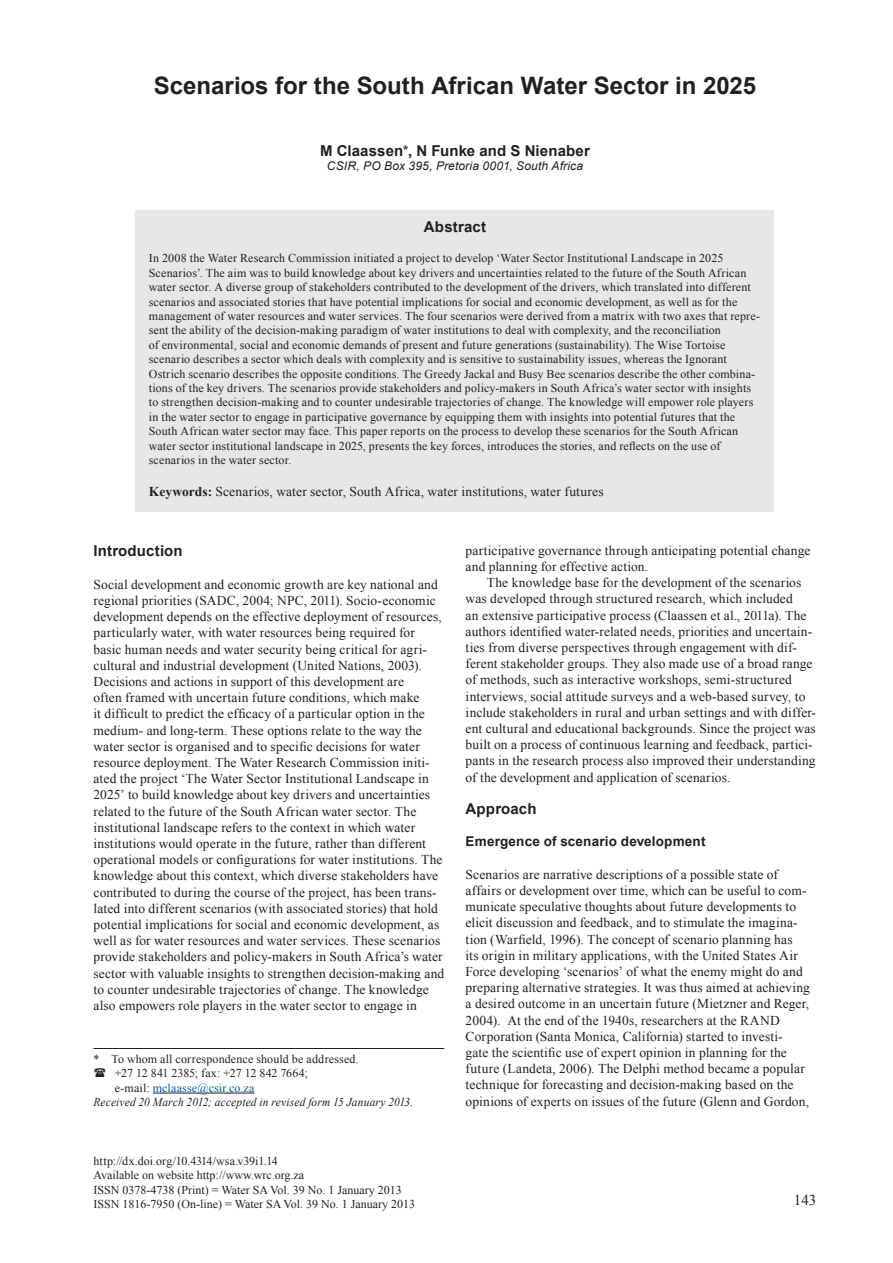
<style>
.page{position:relative;width:893px;height:1263px;background:#fff}
.page>*{position:absolute;margin:0;border:0;box-sizing:border-box;transform-origin:0 0}
.Headline{font:700 24px "Arial";color:#231f20}
.Author{font:700 15px "Arial";letter-spacing:.01em;color:#231f20}
.Subhead_1{font:700 15px "Arial";letter-spacing:.01em;color:#231f20}
.t1{font:15px "Times New Roman";color:#231f20}
.Body_text_no_indent{font:13.5px/16.2px "Times New Roman";letter-spacing:.01em;color:#231f20}
.Body_Text{font:13.5px/16.2px "Times New Roman";letter-spacing:.01em;color:#231f20}
.Keywords{font:13.5px "Times New Roman";letter-spacing:.015em;color:#231f20}
.Subhead_2{font:700 13.5px "Arial";letter-spacing:.01em;color:#231f20}
.Abstract{font:12px/14.4px "Times New Roman";letter-spacing:.015em;color:#231f20}
.Body_text_2{font:12px "Times New Roman";letter-spacing:.01em;color:#231f20}
.Body_text_2-2{font:italic 12px "Times New Roman";letter-spacing:.015em;color:#231f20;scale:.95 1}
.Address{font:italic 12px "Arial";letter-spacing:.015em;color:#231f20}
.Body_text_2-3{font:12px "Times New Roman";letter-spacing:.015em;color:#015aaa}
.s1{font-weight:400}
.s2{font-weight:700}
.s3{color:#231f20}
</style>
<div class="page">
<div style="left:135px;top:210px;width:638px;height:302px;background:#e6e7e9"></div>
<hr style="left:153px;top:1093px;width:101px;height:1px;background:#231f20">
<hr style="left:94px;top:1048px;width:350px;height:1px;background:#231f20">
<p class="Headline" style="left:154px;top:70px;width:604px">Scenarios for the South African Water Sector in 2025</p>
<p class="Author" style="left:320px;top:141px;width:271px">M Claassen<span class="s1">*</span>, N Funke and S Nienaber</p>
<p class="Address" style="left:327px;top:158px;width:258px">CSIR, PO Box 395, Pretoria 0001, South Africa</p>
<p class="Author" style="left:424px;top:216px;width:64px">Abstract</p>
<p class="Abstract" style="left:149px;top:251px;width:613px">In 2008 the Water Research Commission initiated a project to develop ‘Water Sector Institutional Landscape in 2025<br>Scenarios’. The aim was to build knowledge about key drivers and uncertainties related to the future of the South African water sector. A diverse group of stakeholders contributed to the development of the drivers, which translated into different scenarios and associated stories that have potential implications for social and economic development, as well as for the management of water resources and water services. The four scenarios were derived from a matrix with two axes that repre&shy;sent the ability of the decision-making paradigm of water institutions to deal with complexity, and the reconciliation<br>of environmental, social and economic demands of present and future generations (sustainability). The Wise Tortoise scenario describes a sector which deals with complexity and is sensitive to sustainability issues, whereas the Ignorant Ostrich scenario describes the opposite conditions. The Greedy Jackal and Busy Bee scenarios describe the other combina&shy;tions of the key drivers. The scenarios provide stakeholders and policy-makers in South Africa’s water sector with insights to strengthen decision-making and to counter undesirable trajectories of change. The knowledge will empower role players in the water sector to engage in participative governance by equipping them with insights into potential futures that the South African water sector may face. This paper reports on the process to develop these scenarios for the South African water sector institutional landscape in 2025, presents the key forces, introduces the stories, and reflects on the use of scenarios in the water sector.</p>
<p class="Keywords" style="left:149px;top:483px;width:456px"><span class="s2">Keywords:</span> Scenarios, water sector, South Africa, water institutions, water futures</p>
<p class="Subhead_1" style="left:94px;top:541px;width:91px">Introduction</p>
<p class="Body_text_no_indent" style="left:94px;top:576px;width:352px">Social development and economic growth are key national and regional priorities (SADC, 2004; NPC, 2011). Socio-economic development depends on the effective deployment of resources, particularly water, with water resources being required for basic human needs and water security being critical for agri&shy;cultural and industrial development (United Nations, 2003).<br>Decisions and actions in support of this development are<br>often framed with uncertain future conditions, which make<br>it difficult to predict the efficacy of a particular option in the medium- and long-term. These options relate to the way the water sector is organised and to specific decisions for water resource deployment. The Water Research Commission initi&shy;ated the project ‘The Water Sector Institutional Landscape in 2025’ to build knowledge about key drivers and uncertainties related to the future of the South African water sector. The institutional landscape refers to the context in which water institutions would operate in the future, rather than different operational models or configurations for water institutions. The knowledge about this context, which diverse stakeholders have contributed to during the course of the project, has been trans&shy;lated into different scenarios (with associated stories) that hold potential implications for social and economic development, as well as for water resources and water services. These scenarios provide stakeholders and policy-makers in South Africa’s water sector with valuable insights to strengthen decision-making and to counter undesirable trajectories of change. The knowledge also empowers role players in the water sector to engage in</p>
<p class="Body_text_2" style="left:94px;top:1051px;width:267px">* To whom all correspondence should be addressed.</p>
<p class="Body_text_2" style="left:115px;top:1065px;width:194px">+27 12 841 2385; fax: +27 12 842 7664;</p>
<p class="Body_text_2-3" style="left:115px;top:1080px;width:141px"><span class="s3">e-mail:</span> mclaasse@csir.co.za</p>
<p class="Body_text_2-2" style="left:94px;top:1094px;width:338px">Received 20 March 2012; accepted in revised form 15 January 2013.</p>
<p class="Body_text_no_indent" style="left:466px;top:542px;width:346px">participative governance through anticipating potential change and planning for effective action.</p>
<p class="Body_Text" style="left:466px;top:574px;width:352px;text-indent:21px">The knowledge base for the development of the scenarios was developed through structured research, which included<br>an extensive participative process (Claassen et al., 2011a). The authors identified water-related needs, priorities and uncertain&shy;ties from diverse perspectives through engagement with dif&shy;ferent stakeholder groups. They also made use of a broad range of methods, such as interactive workshops, semi-structured interviews, social attitude surveys and a web-based survey, to include stakeholders in rural and urban settings and with differ&shy;ent cultural and educational backgrounds. Since the project was built on a process of continuous learning and feedback, partici&shy;pants in the research process also improved their understanding of the development and application of scenarios.</p>
<p class="Subhead_1" style="left:466px;top:799px;width:72px">Approach</p>
<p class="Subhead_2" style="left:466px;top:833px;width:241px">Emergence of scenario development</p>
<p class="Body_text_no_indent" style="left:466px;top:866px;width:346px">Scenarios are narrative descriptions of a possible state of affairs or development over time, which can be useful to com&shy;municate speculative thoughts about future developments to elicit discussion and feedback, and to stimulate the imagina&shy;tion (Warfield, 1996). The concept of scenario planning has<br>its origin in military applications, with the United States Air Force developing ‘scenarios’ of what the enemy might do and preparing alternative strategies. It was thus aimed at achieving a desired outcome in an uncertain future (Mietzner and Reger, 2004). At the end of the 1940s, researchers at the RAND Corporation (Santa Monica, California) started to investi-<br>gate the scientific use of expert opinion in planning for the future (Landeta, 2006). The Delphi method became a popular technique for forecasting and decision-making based on the opinions of experts on issues of the future (Glenn and Gordon,</p>
<p class="Body_text_2" style="left:94px;top:1153px;width:186px">http://dx.doi.org/10.4314/wsa.v39i1.14</p>
<p class="Abstract" style="left:94px;top:1168px;width:212px">Available on website http://www.wrc.org.za</p>
<p class="Abstract" style="left:94px;top:1182px;width:310px">ISSN 0378-4738 (Print) = Water SA Vol. 39 No. 1 January 2013</p>
<p class="Abstract" style="left:94px;top:1197px;width:323px">ISSN 1816-7950 (On-line) = Water SA Vol. 39 No. 1 January 2013</p>
<p class="t1" style="left:794px;top:1190px;width:24px">143</p>
</div>
